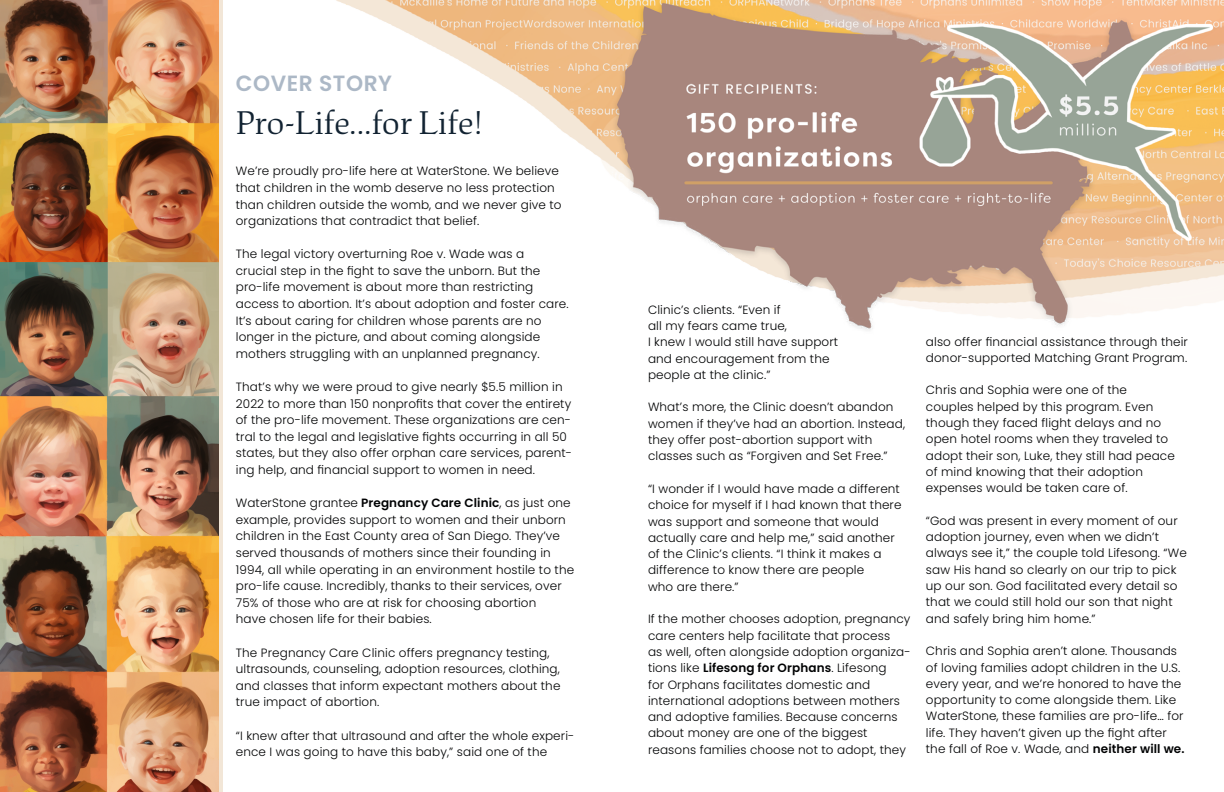
<style>
.page{position:relative;width:1224px;height:792px;background:#fff}
.page>*{position:absolute;margin:0;border:0;box-sizing:border-box;transform-origin:0 0}
.t1{font:300 35px "Study";letter-spacing:-.005em;color:#122332}
.t2{font:600 22px "Poppins";letter-spacing:.025em;color:#acb8c6}
.t3{font:300 12px/16.3px "Poppins";letter-spacing:.01em;color:#010203}
.s1{font-weight:600}
</style>
<div class="page">
<img style="left:336px;top:0;width:888px;height:331px">
<img style="left:0;top:0;width:219px;height:792px">
<hr style="left:219px;top:0;width:4px;height:792px;background:#f2e6d7">
<h2 class="t2" style="left:236px;top:70px;width:158px">COVER STORY</h2>
<h1 class="t1" style="left:236px;top:103px;width:248px">Pro-Life...for Life!</h1>
<p class="t3" style="left:236px;top:163px;width:327px;line-height:16.6px">We’re proudly pro-life here at WaterStone. We believe that children in the womb deserve no less protection than children outside the womb, and we never give to organizations that contradict that belief.</p>
<p class="t3" style="left:236px;top:246px;width:334px;line-height:16.6px">The legal victory overturning Roe v. Wade was a<br>crucial step in the fight to save the unborn. But the pro-life movement is about more than restricting access to abortion. It’s about adoption and foster care.<br>It’s about caring for children whose parents are no longer in the picture, and about coming alongside mothers struggling with an unplanned pregnancy.</p>
<p class="t3" style="left:236px;top:379px;width:338px;line-height:16.6px">That’s why we were proud to give nearly $5.5 million in 2022 to more than 150 nonprofits that cover the entirety of the pro-life movement. These organizations are cen&shy;tral to the legal and legislative fights occurring in all 50 states, but they also offer orphan care services, parent&shy;ing help, and financial support to women in need.</p>
<p class="t3" style="left:236px;top:495px;width:340px;line-height:16.6px">WaterStone grantee <span class="s1">Pregnancy Care Clinic</span>, as just one example, provides support to women and their unborn children in the East County area of San Diego. They’ve served thousands of mothers since their founding in 1994, all while operating in an environment hostile to the pro-life cause. Incredibly, thanks to their services, over 75% of those who are at risk for choosing abortion<br>have chosen life for their babies.</p>
<p class="t3" style="left:236px;top:644px;width:326px;line-height:16.6px">The Pregnancy Care Clinic offers pregnancy testing, ultrasounds, counseling, adoption resources, clothing, and classes that inform expectant mothers about the true impact of abortion.</p>
<p class="t3" style="left:236px;top:727px;width:340px;line-height:16.6px">“I knew after that ultrasound and after the whole experi&shy;ence I was going to have this baby,” said one of the</p>
<p class="t3" style="left:648px;top:301px;width:192px">Clinic’s clients. “Even if<br>all my fears came true,<br>I knew I would still have support and encouragement from the people at the clinic.”</p>
<p class="t3" style="left:648px;top:399px;width:259px">What’s more, the Clinic doesn’t abandon women if they’ve had an abortion. Instead, they offer post-abortion support with classes such as “Forgiven and Set Free.”</p>
<p class="t3" style="left:648px;top:481px;width:255px">“I wonder if I would have made a different choice for myself if I had known that there was support and someone that would actually care and help me,” said another of the Clinic’s clients. “I think it makes a difference to know there are people<br>who are there.”</p>
<p class="t3" style="left:648px;top:611px;width:264px">If the mother chooses adoption, pregnancy care centers help facilitate that process<br>as well, often alongside adoption organiza&shy;tions like <span class="s1">Lifesong for Orphans</span>. Lifesong<br>for Orphans facilitates domestic and international adoptions between mothers and adoptive families. Because concerns about money are one of the biggest reasons families choose not to adopt, they</p>
<p class="t3" style="left:926px;top:333px;width:264px">also offer financial assistance through their donor-supported Matching Grant Program.</p>
<p class="t3" style="left:926px;top:382px;width:250px">Chris and Sophia were one of the couples helped by this program. Even though they faced flight delays and no open hotel rooms when they traveled to adopt their son, Luke, they still had peace of mind knowing that their adoption expenses would be taken care of.</p>
<p class="t3" style="left:926px;top:513px;width:262px">“God was present in every moment of our adoption journey, even when we didn’t always see it,” the couple told Lifesong. “We saw His hand so clearly on our trip to pick up our son. God facilitated every detail so that we could still hold our son that night and safely bring him home.”</p>
<p class="t3" style="left:926px;top:643px;width:260px">Chris and Sophia aren’t alone. Thousands of loving families adopt children in the U.S. every year, and we’re honored to have the opportunity to come alongside them. Like WaterStone, these families are pro-life… for life. They haven’t given up the fight after the fall of Roe v. Wade, and <span class="s1">neither will we.</span></p>
</div>
